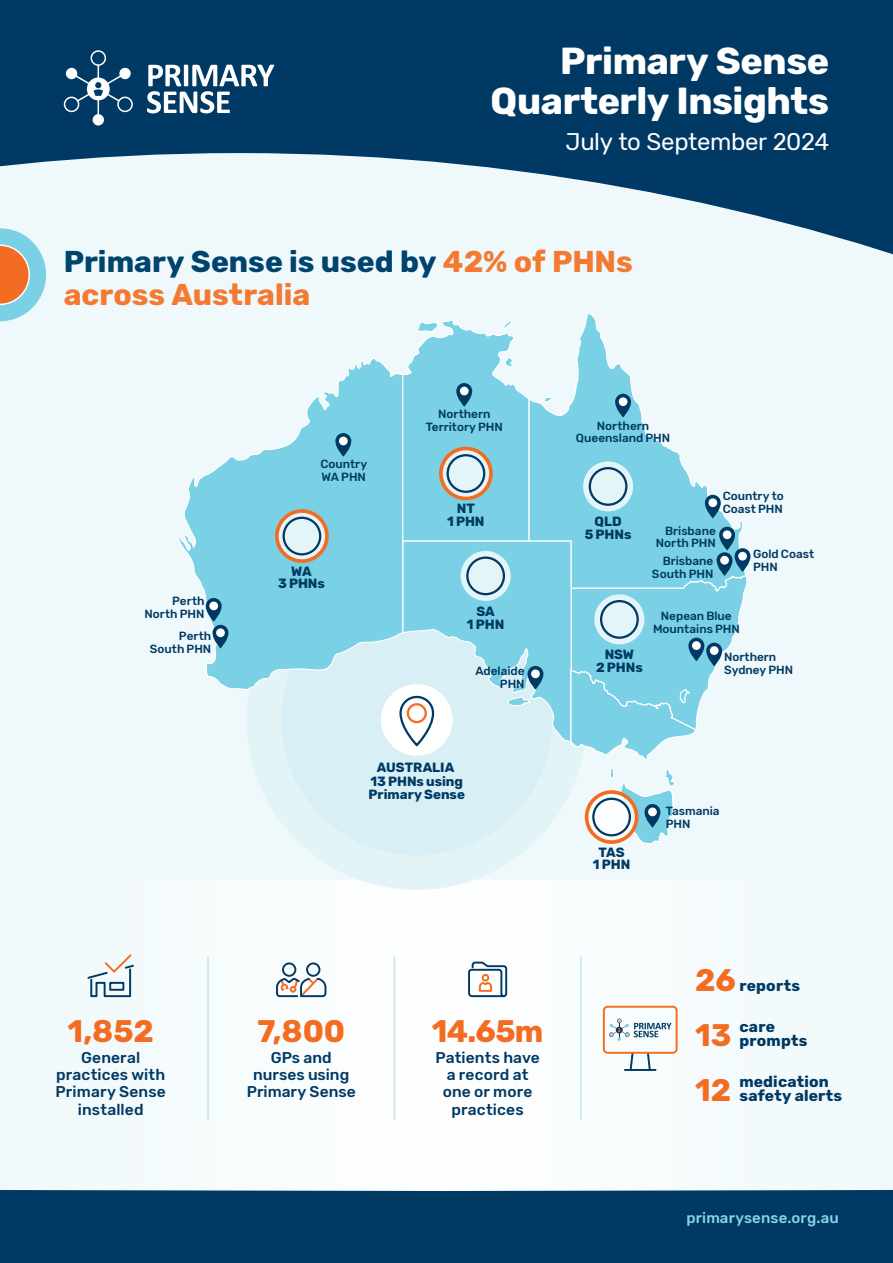
<style>
.page{position:relative;width:893px;height:1263px;background:#fff}
.page>*{position:absolute;margin:0;border:0;box-sizing:border-box;transform-origin:0 0}
.t1{font:700 37.5px/40.5px "Rubik";letter-spacing:-.01em;color:#fff;text-align:right}
.t2{font:700 31.05px "Rubik";letter-spacing:-.005em;color:#f36c21}
.t3{font:700 30px/33px "Rubik";color:#f47a32}
.t4{font:24px "Rubik";letter-spacing:-.015em;color:#fff}
.t5{font:500 15.6px/17.1px "Rubik";letter-spacing:.005em;color:#003963;text-align:center}
.t6{font:700 15.6px/14px "Rubik";letter-spacing:.01em;color:#003963}
.t7{font:500 15px "Rubik";letter-spacing:.01em;color:#88d4e6}
.t8{font:700 13.35px/12.8px "Rubik";letter-spacing:-.005em;color:#003963;text-align:center}
.t9{font:500 11.85px/12.8px "Rubik";color:#003963}
.s1{color:#00446e}
.s2{font-size:31.05px;color:#f36c21}
</style>
<div class="page">
<div style="left:0;top:0;width:893px;height:298px;background:#003963"></div>
<div style="left:0;top:153px;width:893px;height:727px;background:#eff9fb"></div>
<div style="left:0;top:1191px;width:893px;height:72px;background:#003963"></div>
<div style="left:0;top:880px;width:893px;height:311px;background:#f7fcfd"></div>
<svg style="left:0;top:228px;width:46px;height:93px;background:#bbbcaf"></svg>
<div style="left:247px;top:550px;width:340px;height:340px;background:#e3f4f7;border-radius:50%"></div>
<div style="left:281px;top:584px;width:271px;height:271px;background:#d7eff5;border-radius:50%"></div>
<svg style="left:178px;top:357px;width:224px;height:335px"></svg>
<svg style="left:402px;top:318px;width:347px;height:527px"></svg>
<svg style="left:528px;top:313px;width:220px;height:292px"></svg>
<svg style="left:206px;top:598px;width:16px;height:24px"></svg>
<div style="left:209px;top:601px;width:9px;height:9px;background:#fff;border-radius:50%"></div>
<svg style="left:213px;top:625px;width:15px;height:23px"></svg>
<div style="left:216px;top:628px;width:9px;height:9px;background:#fff;border-radius:50%"></div>
<svg style="left:335px;top:433px;width:16px;height:24px"></svg>
<div style="left:339px;top:437px;width:9px;height:8px;background:#fff;border-radius:50%"></div>
<svg style="left:456px;top:383px;width:16px;height:24px"></svg>
<div style="left:460px;top:387px;width:9px;height:8px;background:#fff;border-radius:50%"></div>
<svg style="left:615px;top:394px;width:16px;height:23px"></svg>
<div style="left:619px;top:397px;width:8px;height:9px;background:#fff;border-radius:50%"></div>
<svg style="left:705px;top:495px;width:16px;height:23px"></svg>
<div style="left:708px;top:498px;width:9px;height:9px;background:#fff;border-radius:50%"></div>
<svg style="left:719px;top:527px;width:16px;height:23px"></svg>
<div style="left:723px;top:530px;width:8px;height:9px;background:#fff;border-radius:50%"></div>
<svg style="left:717px;top:552px;width:15px;height:24px"></svg>
<div style="left:720px;top:556px;width:9px;height:9px;background:#fff;border-radius:50%"></div>
<svg style="left:735px;top:548px;width:15px;height:24px"></svg>
<div style="left:738px;top:552px;width:9px;height:8px;background:#fff;border-radius:50%"></div>
<svg style="left:706px;top:643px;width:16px;height:23px"></svg>
<div style="left:710px;top:646px;width:9px;height:9px;background:#fff;border-radius:50%"></div>
<svg style="left:527px;top:666px;width:16px;height:23px"></svg>
<div style="left:531px;top:669px;width:9px;height:9px;background:#fff;border-radius:50%"></div>
<svg style="left:644px;top:804px;width:16px;height:23px"></svg>
<div style="left:648px;top:807px;width:9px;height:9px;background:#fff;border-radius:50%"></div>
<svg style="left:688px;top:638px;width:16px;height:23px"></svg>
<div style="left:692px;top:641px;width:9px;height:9px;background:#fff;border-radius:50%"></div>
<div style="left:381px;top:684px;width:72px;height:72px;background:#fff;border-radius:50%"></div>
<div style="left:399px;top:696px;width:35px;height:50px;border:2px solid #003963;border-radius:16px"></div>
<div style="left:407px;top:703px;width:20px;height:20px;border:2px solid #f36c21;border-radius:50%"></div>
<svg style="left:277px;top:511px;width:50px;height:50px;background:#d2dada"></svg>
<div style="left:275px;top:509px;width:54px;height:54px;border:4px solid #f36c21;border-radius:50%"></div>
<div style="left:282px;top:517px;width:39px;height:38px;border:2px solid #003963;border-radius:50%"></div>
<svg style="left:441px;top:448px;width:50px;height:50px;background:#d2dbdb"></svg>
<div style="left:439px;top:447px;width:54px;height:53px;border:4px solid #f36c21;border-radius:50%"></div>
<div style="left:446px;top:454px;width:39px;height:39px;border:2px solid #003963;border-radius:50%"></div>
<svg style="left:583px;top:461px;width:50px;height:50px;background:#d2e7ee"></svg>
<div style="left:589px;top:467px;width:38px;height:39px;border:2px solid #003963;border-radius:50%"></div>
<svg style="left:594px;top:594px;width:50px;height:50px;background:#d2e7ee"></svg>
<div style="left:600px;top:600px;width:39px;height:39px;border:2px solid #003963;border-radius:50%"></div>
<svg style="left:461px;top:551px;width:50px;height:50px"></svg>
<div style="left:466px;top:556px;width:39px;height:39px;border:2px solid #003963;border-radius:50%"></div>
<svg style="left:587px;top:792px;width:50px;height:50px"></svg>
<div style="left:585px;top:790px;width:53px;height:54px;border:4px solid #f36c21;border-radius:50%"></div>
<div style="left:592px;top:798px;width:39px;height:38px;border:2px solid #003963;border-radius:50%"></div>
<svg style="left:468px;top:961px;width:40px;height:37px"></svg>
<div style="left:282px;top:962px;width:14px;height:15px;border:2px solid #003963;border-radius:50%"></div>
<div style="left:306px;top:962px;width:14px;height:15px;border:2px solid #003963;border-radius:50%"></div>
<svg style="left:276px;top:976px;width:51px;height:22px"></svg>
<svg style="left:87px;top:954px;width:47px;height:44px"></svg>
<hr style="left:207px;top:956px;width:2px;height:164px;background:#bde6ef">
<hr style="left:394px;top:956px;width:1px;height:164px;background:#bde6ef">
<hr style="left:580px;top:956px;width:1px;height:164px;background:#bde6ef">
<svg style="left:609px;top:1018px;width:62px;height:23px"></svg>
<hr style="left:625px;top:1069px;width:31px;height:2px;background:#003963">
<svg style="left:628px;top:1054px;width:7px;height:17px"></svg>
<svg style="left:646px;top:1054px;width:6px;height:17px"></svg>
<div style="left:603px;top:1006px;width:75px;height:48px;border:2px solid #f36c21;border-radius:4px"></div>
<svg style="left:64px;top:50px;width:69px;height:76px"></svg>
<svg style="left:147px;top:65px;width:127px;height:48px"></svg>
<h1 class="t1" style="left:491px;top:41px;width:340px">Primary Sense<br>Quarterly Insights</h1>
<h3 class="t4" style="left:566px;top:128px;width:265px">July to September 2024</h3>
<h3 class="t3" style="left:64px;top:246px;width:571px"><span class="s1">Primary Sense is used by</span> 42% of PHNs across Australia</h3>
<p class="t9" style="left:145px;top:595px;width:61px;text-align:right">Perth<br>North PHN</p>
<p class="t9" style="left:150px;top:630px;width:63px;text-align:right">Perth<br>South PHN</p>
<p class="t9" style="left:320px;top:458px;width:48px">Country<br>WA PHN</p>
<p class="t8" style="left:278px;top:565px;width:48px">WA<br>3 PHNs</p>
<p class="t9" style="left:426px;top:408px;width:79px;text-align:center">Northern<br>Territory PHN</p>
<p class="t8" style="left:447px;top:503px;width:39px">NT<br>1 PHN</p>
<p class="t8" style="left:467px;top:605px;width:39px">SA<br>1 PHN</p>
<p class="t9" style="left:576px;top:419px;width:96px;text-align:center">Northern<br>Queensland PHN</p>
<p class="t9" style="left:723px;top:490px;width:63px">Country to<br>Coast PHN</p>
<p class="t8" style="left:585px;top:515px;width:48px">QLD<br>5 PHNs</p>
<p class="t9" style="left:656px;top:524px;width:61px;text-align:right">Brisbane<br>North PHN</p>
<p class="t9" style="left:652px;top:555px;width:63px;text-align:right">Brisbane<br>South PHN</p>
<p class="t9" style="left:653px;top:610px;width:88px;text-align:center">Nepean Blue<br>Mountains PHN</p>
<p class="t9" style="left:753px;top:548px;width:63px">Gold Coast<br>PHN</p>
<p class="t8" style="left:596px;top:649px;width:48px">NSW<br>2 PHNs</p>
<p class="t9" style="left:724px;top:651px;width:54px">Northern</p>
<p class="t9" style="left:475px;top:665px;width:51px">Adelaide</p>
<p class="t9" style="left:724px;top:664px;width:71px">Sydney PHN</p>
<p class="t9" style="left:500px;top:677px;width:26px">PHN</p>
<p class="t8" style="left:369px;top:761px;width:98px;line-height:13.4px">AUSTRALIA<br>13 PHNs using<br>Primary Sense</p>
<p class="t8" style="left:593px;top:846px;width:39px">TAS<br>1 PHN</p>
<p class="t9" style="left:666px;top:805px;width:55px">Tasmania<br>PHN</p>
<h2 class="t2" style="left:67px;top:1013px;width:88px">1,852</h2>
<h3 class="t5" style="left:56px;top:1049px;width:112px">General practices with<br>Primary Sense installed</h3>
<h2 class="t2" style="left:257px;top:1013px;width:89px">7,800</h2>
<h3 class="t5" style="left:247px;top:1049px;width:110px">GPs and nurses using<br>Primary Sense</h3>
<h3 class="t6" style="left:695px;top:979px;width:106px"><span class="s2">26</span> reports</h3>
<h2 class="t2" style="left:432px;top:1013px;width:113px">14.65m</h2>
<h2 class="t2" style="left:695px;top:1017px;width:38px">13</h2>
<h3 class="t6" style="left:739px;top:1020px;width:70px">care prompts</h3>
<h3 class="t5" style="left:435px;top:1049px;width:106px">Patients have a record at one or more practices</h3>
<h3 class="t6" style="left:739px;top:1075px;width:104px;text-indent:-44px"><span class="s2">12</span> medication safety alerts</h3>
<p class="t7" style="left:686px;top:1209px;width:154px">primarysense.org.au</p>
</div>
